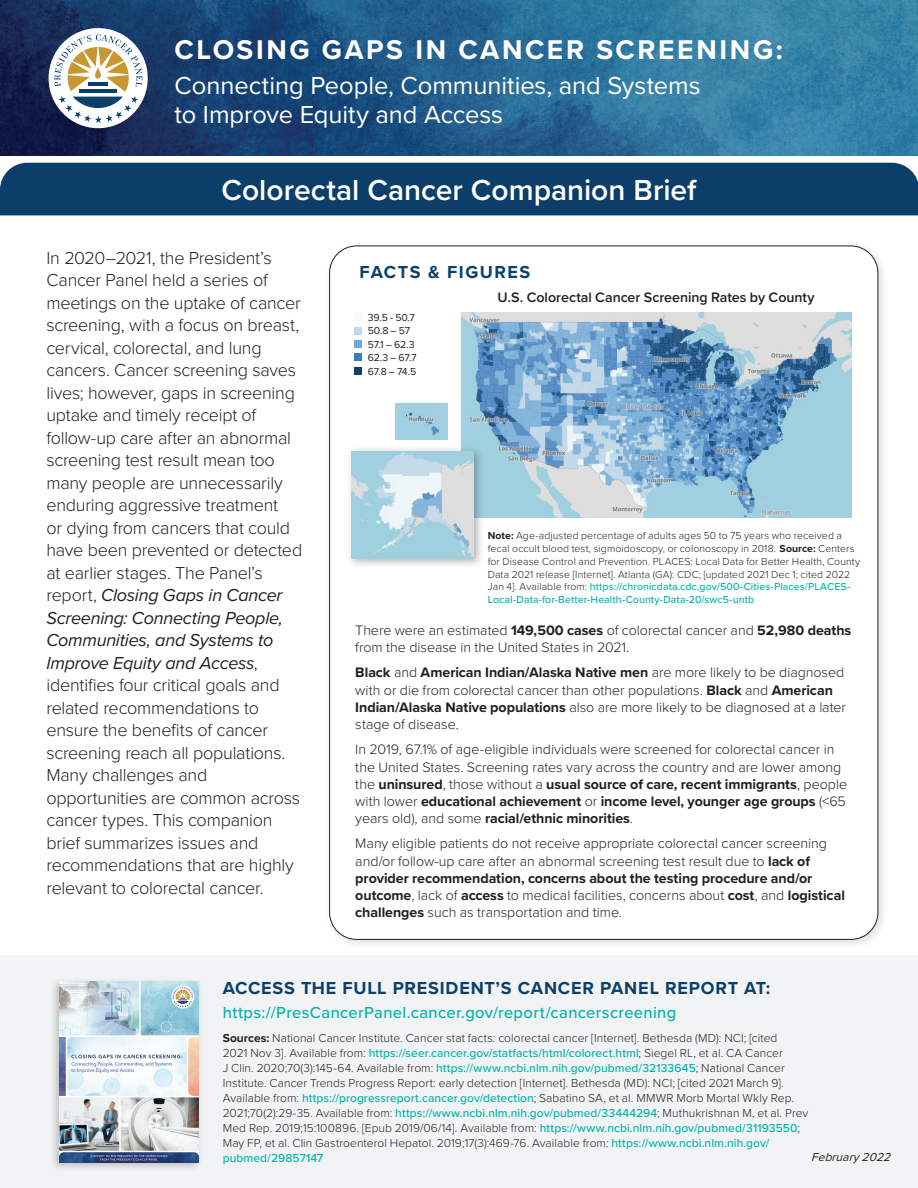
<style>
.page{position:relative;width:918px;height:1188px;background:#fff}
.page>*{position:absolute;margin:0;border:0;box-sizing:border-box;transform-origin:0 0}
.t1{font:600 30px "Proxima Nova";color:#fff}
.t2{font:700 28.05px "Proxima Nova";letter-spacing:.09em;color:#fff}
.t3{font:25.5px/28.5px "Proxima Nova";color:#fff}
.t4{font:300 18px/22.5px "Proxima Nova";letter-spacing:-.015em;color:#231f20}
.t5{font:700 18px "Proxima Nova";letter-spacing:.045em;color:#0b406a}
.t6{font:700 18px "Proxima Nova";letter-spacing:.085em;color:#0b406a}
.t7{font:500 16.5px "Proxima Nova";letter-spacing:.02em;color:#00b4aa}
.t8{font:300 14.25px/17.2px "Proxima Nova";letter-spacing:-.005em;color:#231f20}
.t9{font:600 14.25px "Proxima Nova";color:#231f20}
.t10{font:300 12px/15px "Proxima Nova";letter-spacing:.005em;color:#231f20}
.t11{font:italic 12px "Proxima Nova";color:#231f20}
.t12{font:300 10.5px/12.8px "Proxima Nova";letter-spacing:.01em;color:#231f20}
.t13{font:10.5px/13.5px "Proxima Nova";letter-spacing:-.015em;color:#231f20}
.s1{font-weight:400;font-style:italic}
.s2{font-weight:700}
.s3{font-weight:500;color:#00b4aa}
</style>
<div class="page">
<div style="left:0;top:956px;width:918px;height:232px;background:#f2f3f4"></div>
<div style="left:324px;top:240px;width:565px;height:710px;background:#231f20;opacity:.15"></div>
<div style="left:0;top:163px;width:918px;height:52px;background:#0b3f69"></div>
<img style="left:0;top:0;width:918px;height:156px">
<div style="left:49px;top:28px;width:99px;height:100px;background:#fff;border-radius:50%"></div>
<svg style="left:54px;top:34px;width:88px;height:89px"></svg>
<div style="left:330px;top:246px;width:548px;height:693px;background:#fff;border-radius:27px"></div>
<img style="left:462px;top:312px;width:390px;height:206px">
<div style="left:346px;top:445px;width:138px;height:125px;background:#231f20;opacity:.35"></div>
<img style="left:352px;top:451px;width:122px;height:108px">
<img style="left:396px;top:403px;width:52px;height:36px">
<div style="left:354px;top:313px;width:8px;height:8px;background:#f1fafc"></div>
<div style="left:354px;top:327px;width:8px;height:8px;background:#bdd8ea"></div>
<div style="left:354px;top:340px;width:8px;height:8px;background:#70aad9"></div>
<div style="left:354px;top:354px;width:8px;height:7px;background:#3a7ec0"></div>
<div style="left:354px;top:367px;width:8px;height:8px;background:#163d6f"></div>
<div style="left:50px;top:977px;width:153px;height:195px;background:#231f20;opacity:.25"></div>
<img style="left:59px;top:981px;width:140px;height:182px">
<h1 class="t2" style="left:175px;top:29px;width:610px">CLOSING GAPS IN CANCER SCREENING:</h1>
<h1 class="t3" style="left:175px;top:71px;width:527px">Connecting People, Communities, and Systems to Improve Equity and Access</h1>
<h1 class="t1" style="left:221px;top:168px;width:477px">Colorectal Cancer Companion Brief</h1>
<p class="t4" style="left:46px;top:245px;width:257px">In 2020–2021, the President’s<br>Cancer Panel held a series of meetings on the uptake of cancer screening, with a focus on breast, cervical, colorectal, and lung cancers. Cancer screening saves lives; however, gaps in screening uptake and timely receipt of follow-up care after an abnormal screening test result mean too many people are unnecessarily enduring aggressive treatment<br>or dying from cancers that could have been prevented or detected at earlier stages. The Panel’s report, <span class="s1">Closing Gaps in Cancer<br>Screening: Connecting People,<br>Communities, and Systems to<br>Improve Equity and Access</span>, identifes four critical goals and related recommendations to ensure the benefts of cancer screening reach all populations.<br>Many challenges and opportunities are common across cancer types. This companion brief summarizes issues and recommendations that are highly relevant to colorectal cancer.</p>
<p class="t6" style="left:360px;top:259px;width:172px">FACTS &amp; FIGURES</p>
<p class="t9" style="left:498px;top:286px;width:318px">U.S. Colorectal Cancer Screening Rates by County</p>
<p class="t13" style="left:368px;top:310px;width:50px">39.5 - 50.7<br>50.8 – 57<br>57.1 – 62.3<br>62.3 – 67.7<br>67.8 – 74.5</p>
<p class="t12" style="left:488px;top:529px;width:374px"><span class="s2">Note:</span> Age-adjusted percentage of adults ages 50 to 75 years who received a fecal occult blood test, sigmoidoscopy, or colonoscopy in 2018. <span class="s2">Source:</span> Centers for Disease Control and Prevention. PLACES: Local Data for Better Health, County Data 2021 release [Internet]. Atlanta (GA): CDC; [updated 2021 Dec 1; cited 2022<br>Jan 4]. Available from: <span class="s3">https://chronicdata.cdc.gov/500-Cities-Places/PLACES-Local-Data-for-Better-Health-County-Data-20/swc5-untb</span></p>
<p class="t8" style="left:355px;top:621px;width:498px">There were an estimated <span class="s2">149,500 cases</span> of colorectal cancer and <span class="s2">52,980 deaths </span>from the disease in the United States in 2021.</p>
<p class="t8" style="left:355px;top:663px;width:492px"><span class="s2">Black</span> and <span class="s2">American Indian/Alaska Native men</span> are more likely to be diagnosed with or die from colorectal cancer than other populations. <span class="s2">Black</span> and <span class="s2">American Indian/Alaska Native populations</span> also are more likely to be diagnosed at a later stage of disease.</p>
<p class="t8" style="left:355px;top:740px;width:493px">In 2019, 67.1% of age-eligible individuals were screened for colorectal cancer in the United States. Screening rates vary across the country and are lower among the <span class="s2">uninsured</span>, those without a <span class="s2">usual source of care, recent immigrants</span>, people with lower <span class="s2">educational achievement</span> or <span class="s2">income level, younger age groups</span> (&lt;65 years old), and some <span class="s2">racial/ethnic minorities</span>.</p>
<p class="t8" style="left:355px;top:834px;width:491px">Many eligible patients do not receive appropriate colorectal cancer screening and/or follow-up care after an abnormal screening test result due to <span class="s2">lack of provider recommendation, concerns about the testing procedure and/or outcome</span>, lack of <span class="s2">access</span> to medical facilities, concerns about <span class="s2">cost</span>, and <span class="s2">logistical challenges</span> such as transportation and time.</p>
<p class="t5" style="left:223px;top:975px;width:549px">ACCESS THE FULL PRESIDENT’S CANCER PANEL REPORT AT:</p>
<p class="t7" style="left:223px;top:1000px;width:455px">https://PresCancerPanel.cancer.gov/report/cancerscreening</p>
<p class="t10" style="left:223px;top:1030px;width:587px"><span class="s2">Sources:</span> National Cancer Institute. Cancer stat facts: colorectal cancer [Internet]. Bethesda (MD): NCI; [cited<br>2021 Nov 3]. Available from: <span class="s3">https://seer.cancer.gov/statfacts/html/colorect.html</span>; Siegel RL, et al. CA Cancer<br>J Clin. 2020;70(3):145-64. Available from: <span class="s3">https://www.ncbi.nlm.nih.gov/pubmed/32133645</span>; National Cancer Institute. Cancer Trends Progress Report: early detection [Internet]. Bethesda (MD): NCI; [cited 2021 March 9].<br>Available from: <span class="s3">https://progressreport.cancer.gov/detection</span>; Sabatino SA, et al. MMWR Morb Mortal Wkly Rep.<br>2021;70(2):29-35. Available from: <span class="s3">https://www.ncbi.nlm.nih.gov/pubmed/33444294</span>; Muthukrishnan M, et al. Prev Med Rep. 2019;15:100896. [Epub 2019/06/14]. Available from: <span class="s3">https://www.ncbi.nlm.nih.gov/pubmed/31193550</span>; May FP, et al. Clin Gastroenterol Hepatol. 2019;17(3):469-76. Available from: <span class="s3">https://www.ncbi.nlm.nih.gov/ pubmed/29857147</span></p>
<p class="t11" style="left:811px;top:1151px;width:84px">February 2022</p>
</div>
